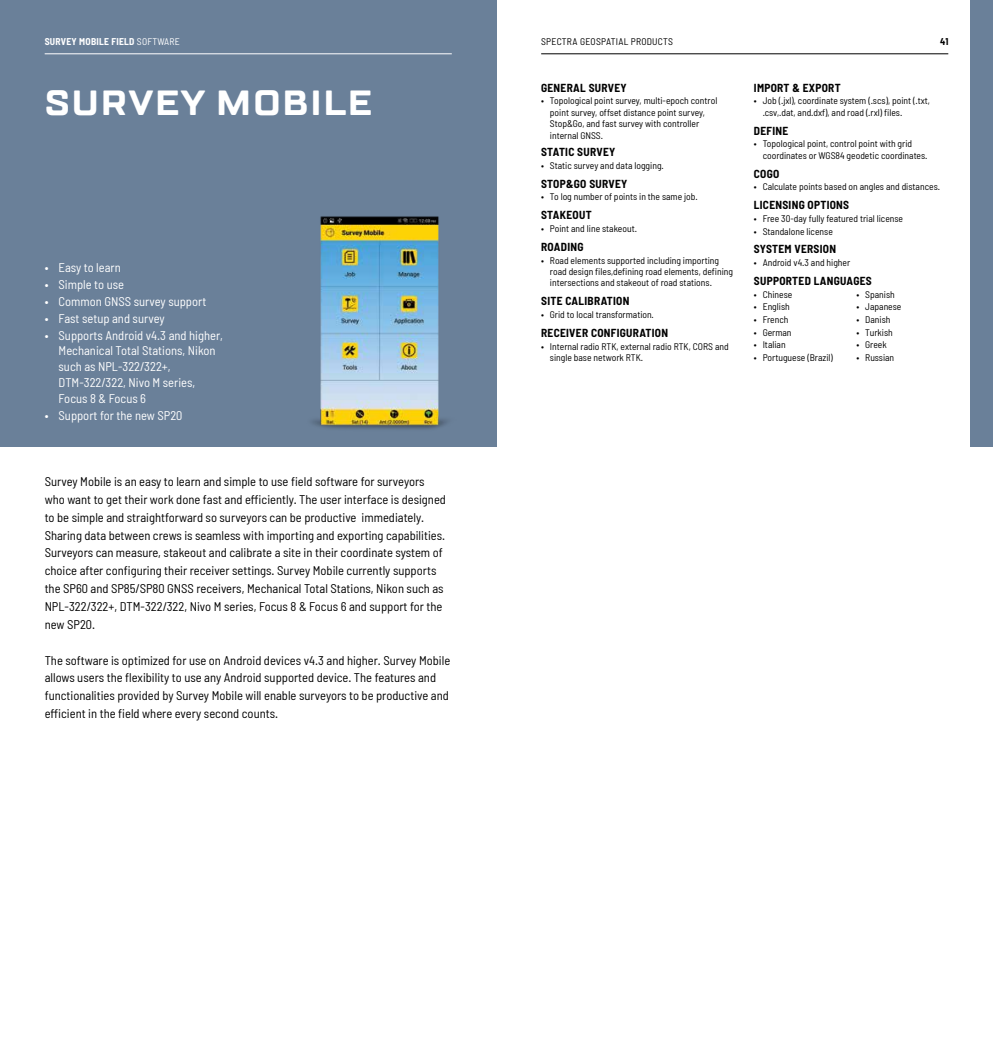
<style>
.page{position:relative;width:993px;height:1042px;background:#fff}
.page>*{position:absolute;margin:0;border:0;box-sizing:border-box;transform-origin:0 0}
.t1{font:700 35px "TT Lakes";letter-spacing:.05em;color:#fff}
.t2{font:semi-condensed 12.6px/17.8px "Barlow";color:#000}
.t3{font:semi-condensed 12.6px/15.8px "Barlow";color:#fff}
.t4{font:700 semi-condensed 11.38px "Barlow";letter-spacing:.025em;color:#000}
.t5{font:semi-condensed 9.62px/11.4px "Barlow";color:#000}
.t6{font:700 semi-condensed 9.62px "Barlow";letter-spacing:.025em;color:#fff}
.t7{font:semi-condensed 9.62px "Barlow";letter-spacing:.025em;color:#000}
.t8{font:700 semi-condensed 9.62px "Barlow";color:#000}
.s1{font-weight:400}
</style>
<div class="page">
<div style="left:0;top:0;width:496px;height:446px;background:#6a8099"></div>
<div style="left:970px;top:0;width:22px;height:446px;background:#6a8099"></div>
<hr style="left:541px;top:53px;width:406px;height:1px;background:#000">
<hr style="left:45px;top:53px;width:406px;height:1px;background:#fff">
<img style="left:312px;top:216px;width:136px;height:213px">
<p class="t6" style="left:45px;top:35px;width:137px">SURVEY MOBILE FIELD <span class="s1">SOFTWARE</span></p>
<p class="t7" style="left:541px;top:35px;width:133px">SPECTRA GEOSPATIAL PRODUCTS</p>
<p class="t8" style="left:939px;top:35px;width:10px">41</p>
<h1 class="t1" style="left:45px;top:81px;width:329px">SURVEY MOBILE</h1>
<p class="t3" style="left:45px;top:259px;width:78px">• Easy to learn</p>
<p class="t3" style="left:45px;top:276px;width:81px">• Simple to use</p>
<p class="t3" style="left:45px;top:293px;width:163px">• Common GNSS survey support</p>
<p class="t3" style="left:45px;top:310px;width:121px">• Fast setup and survey</p>
<p class="t3" style="left:59px;top:327px;width:166px;text-indent:-14px">• Supports Android v4.3 and higher,<br>Mechanical Total Stations, Nikon such as NPL-322/322+,<br>DTM-322/322, Nivo M series,<br>Focus 8 &amp; Focus 6</p>
<p class="t3" style="left:45px;top:407px;width:139px">• Support for the new SP20</p>
<p class="t2" style="left:45px;top:472px;width:403px">Survey Mobile is an easy to learn and simple to use field software for surveyors who want to get their work done fast and efficiently. The user interface is designed to be simple and straightforward so surveyors can be productive immediately.<br>Sharing data between crews is seamless with importing and exporting capabilities.<br>Surveyors can measure, stakeout and calibrate a site in their coordinate system of choice after configuring their receiver settings. Survey Mobile currently supports the SP60 and SP85/SP80 GNSS receivers, Mechanical Total Stations, Nikon such as NPL-322/322+, DTM-322/322, Nivo M series, Focus 8 &amp; Focus 6 and support for the new SP20.</p>
<p class="t2" style="left:45px;top:651px;width:407px">The software is optimized for use on Android devices v4.3 and higher. Survey Mobile allows users the flexibility to use any Android supported device. The features and functionalities provided by Survey Mobile will enable surveyors to be productive and efficient in the field where every second counts.</p>
<p class="t4" style="left:541px;top:81px;width:87px">GENERAL SURVEY</p>
<p class="t5" style="left:549px;top:95px;width:169px;text-indent:-9px">• Topological point survey, multi-epoch control point survey, offset distance point survey, Stop&amp;Go, and fast survey with controller internal GNSS.</p>
<p class="t4" style="left:541px;top:145px;width:76px">STATIC SURVEY</p>
<p class="t5" style="left:541px;top:159px;width:124px">• Static survey and data logging.</p>
<p class="t4" style="left:541px;top:177px;width:88px">STOP&amp;GO SURVEY</p>
<p class="t5" style="left:541px;top:191px;width:158px">• To log number of points in the same job.</p>
<p class="t4" style="left:541px;top:208px;width:52px">STAKEOUT</p>
<p class="t5" style="left:541px;top:223px;width:97px">• Point and line stakeout.</p>
<p class="t4" style="left:541px;top:240px;width:44px">ROADING</p>
<p class="t5" style="left:549px;top:254px;width:185px;text-indent:-9px">• Road elements supported including importing road design files,defining road elements, defining intersections and stakeout of road stations.</p>
<p class="t4" style="left:541px;top:294px;width:90px">SITE CALIBRATION</p>
<p class="t5" style="left:541px;top:308px;width:114px">• Grid to local transformation.</p>
<p class="t4" style="left:541px;top:326px;width:128px">RECEIVER CONFIGURATION</p>
<p class="t5" style="left:549px;top:340px;width:180px;text-indent:-9px">• Internal radio RTK, external radio RTK, CORS and single base network RTK.</p>
<p class="t4" style="left:753px;top:81px;width:88px">IMPORT &amp; EXPORT</p>
<p class="t5" style="left:762px;top:95px;width:169px;text-indent:-9px">• Job (.jxl), coordinate system (.scs), point (.txt, .csv,.dat, and.dxf), and road (.rxl) files.</p>
<p class="t4" style="left:753px;top:124px;width:36px">DEFINE</p>
<p class="t5" style="left:762px;top:138px;width:166px;text-indent:-9px">• Topological point, control point with grid coordinates or WGS84 geodetic coordinates.</p>
<p class="t4" style="left:753px;top:166px;width:27px">COGO</p>
<p class="t5" style="left:753px;top:181px;width:188px">• Calculate points based on angles and distances.</p>
<p class="t4" style="left:753px;top:198px;width:97px">LICENSING OPTIONS</p>
<p class="t5" style="left:753px;top:212px;width:151px">• Free 30-day fully featured trial license</p>
<p class="t5" style="left:753px;top:225px;width:80px">• Standalone license</p>
<p class="t4" style="left:753px;top:242px;width:84px">SYSTEM VERSION</p>
<p class="t5" style="left:753px;top:257px;width:98px">• Android v4.3 and higher</p>
<p class="t4" style="left:753px;top:274px;width:119px">SUPPORTED LANGUAGES</p>
<p class="t5" style="left:753px;top:288px;width:40px">• Chinese</p>
<p class="t5" style="left:753px;top:301px;width:37px">• English</p>
<p class="t5" style="left:753px;top:313px;width:36px">• French</p>
<p class="t5" style="left:753px;top:326px;width:39px">• German</p>
<p class="t5" style="left:753px;top:339px;width:33px">• Italian</p>
<p class="t5" style="left:753px;top:351px;width:80px">• Portuguese (Brazil)</p>
<p class="t5" style="left:856px;top:288px;width:40px">• Spanish</p>
<p class="t5" style="left:856px;top:301px;width:46px">• Japanese</p>
<p class="t5" style="left:856px;top:313px;width:35px">• Danish</p>
<p class="t5" style="left:856px;top:326px;width:38px">• Turkish</p>
<p class="t5" style="left:856px;top:339px;width:32px">• Greek</p>
<p class="t5" style="left:856px;top:351px;width:39px">• Russian</p>
</div>
